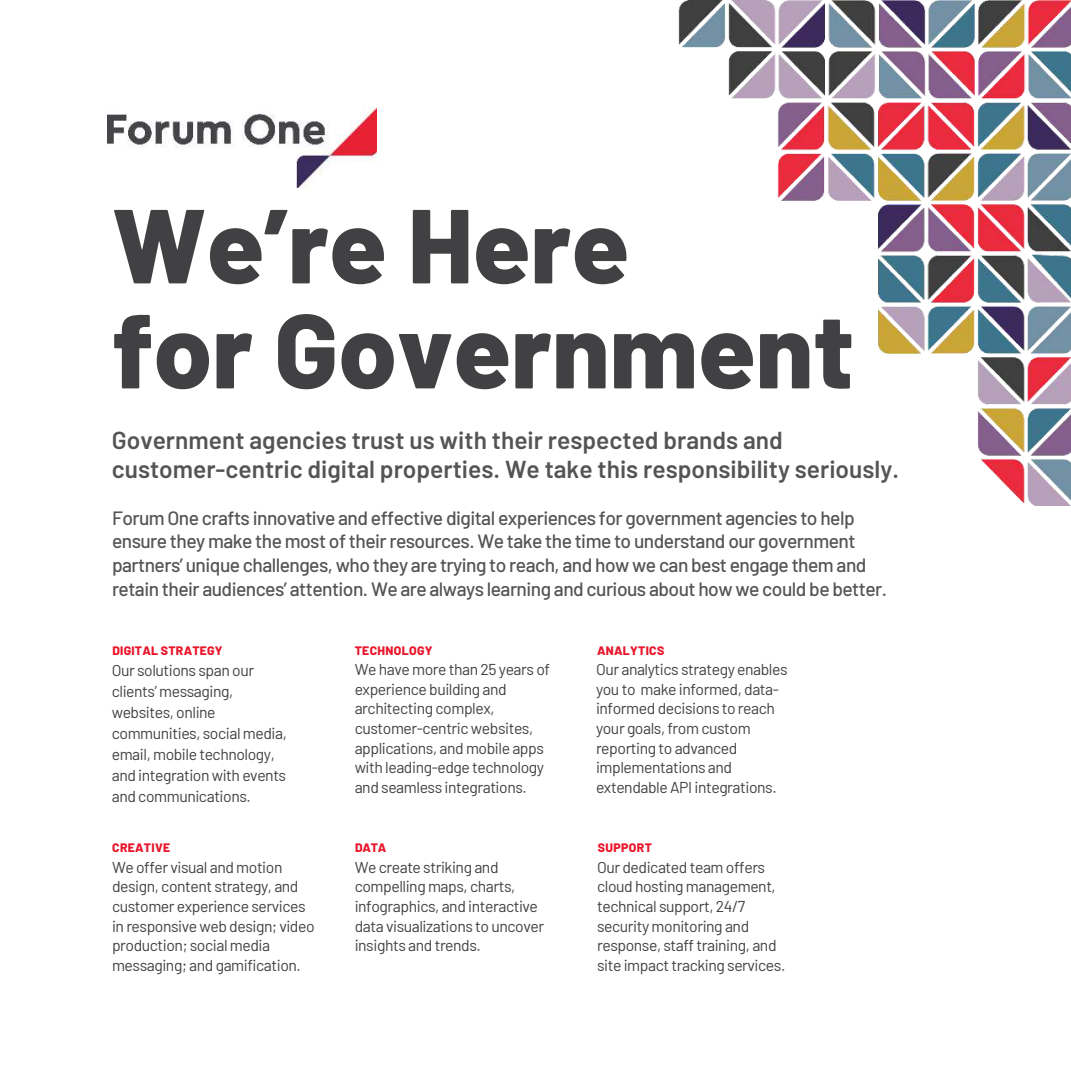
<style>
.page{position:relative;width:1071px;height:1071px;background:#fff}
.page>*{position:absolute;margin:0;border:0;box-sizing:border-box;transform-origin:0 0}
.t1{font:800 105px/105px "Barlow";color:#414042}
.t2{font:600 24.5px/28.9px "Barlow";color:#545454}
.t3{font:500 19.25px/23.6px "Barlow";letter-spacing:-.03em;color:#545454}
.t4{font:15.75px/19.6px "Barlow";letter-spacing:-.03em;color:#414042}
.t5{font:800 12.25px "Barlow";letter-spacing:.025em;color:#e9162b}
</style>
<div class="page">
<img style="left:678px;top:0;width:393px;height:505px">
<img style="left:107px;top:107px;width:269px;height:80px">
<h1 class="t1" style="left:112px;top:185px;width:744px">We’re Here<br>for Government</h1>
<h2 class="t2" style="left:112px;top:423px;width:789px">Government agencies trust us with their respected brands and customer-centric digital properties. We take this responsibility seriously.</h2>
<p class="t3" style="left:112px;top:504px;width:777px">Forum One crafts innovative and effective digital experiences for government agencies to help ensure they make the most of their resources. We take the time to understand our government partners’ unique challenges, who they are trying to reach, and how we can best engage them and retain their audiences’ attention. We are always learning and curious about how we could be better.</p>
<p class="t5" style="left:113px;top:643px;width:112px">DIGITAL STRATEGY</p>
<p class="t5" style="left:355px;top:643px;width:79px">TECHNOLOGY</p>
<p class="t5" style="left:597px;top:643px;width:69px">ANALYTICS</p>
<p class="t4" style="left:112px;top:659px;width:177px;line-height:21px">Our solutions span our clients’ messaging, websites, online communities, social media, email, mobile technology, and integration with events and communications.</p>
<p class="t4" style="left:355px;top:658px;width:197px">We have more than 25 years of experience building and architecting complex, customer-centric websites, applications, and mobile apps with leading-edge technology and seamless integrations.</p>
<p class="t4" style="left:596px;top:658px;width:193px">Our analytics strategy enables you to make informed, data&shy;informed decisions to reach your goals, from custom reporting to advanced implementations and extendable API integrations.</p>
<p class="t5" style="left:112px;top:840px;width:59px">CREATIVE</p>
<p class="t5" style="left:355px;top:840px;width:33px">DATA</p>
<p class="t5" style="left:598px;top:840px;width:56px">SUPPORT</p>
<p class="t4" style="left:112px;top:856px;width:204px">We offer visual and motion design, content strategy, and customer experience services in responsive web design; video production; social media messaging; and gamification.</p>
<p class="t4" style="left:355px;top:856px;width:191px">We create striking and compelling maps, charts, infographics, and interactive data visualizations to uncover insights and trends.</p>
<p class="t4" style="left:597px;top:856px;width:190px">Our dedicated team offers cloud hosting management, technical support, 24/7 security monitoring and response, staff training, and site impact tracking services.</p>
</div>
